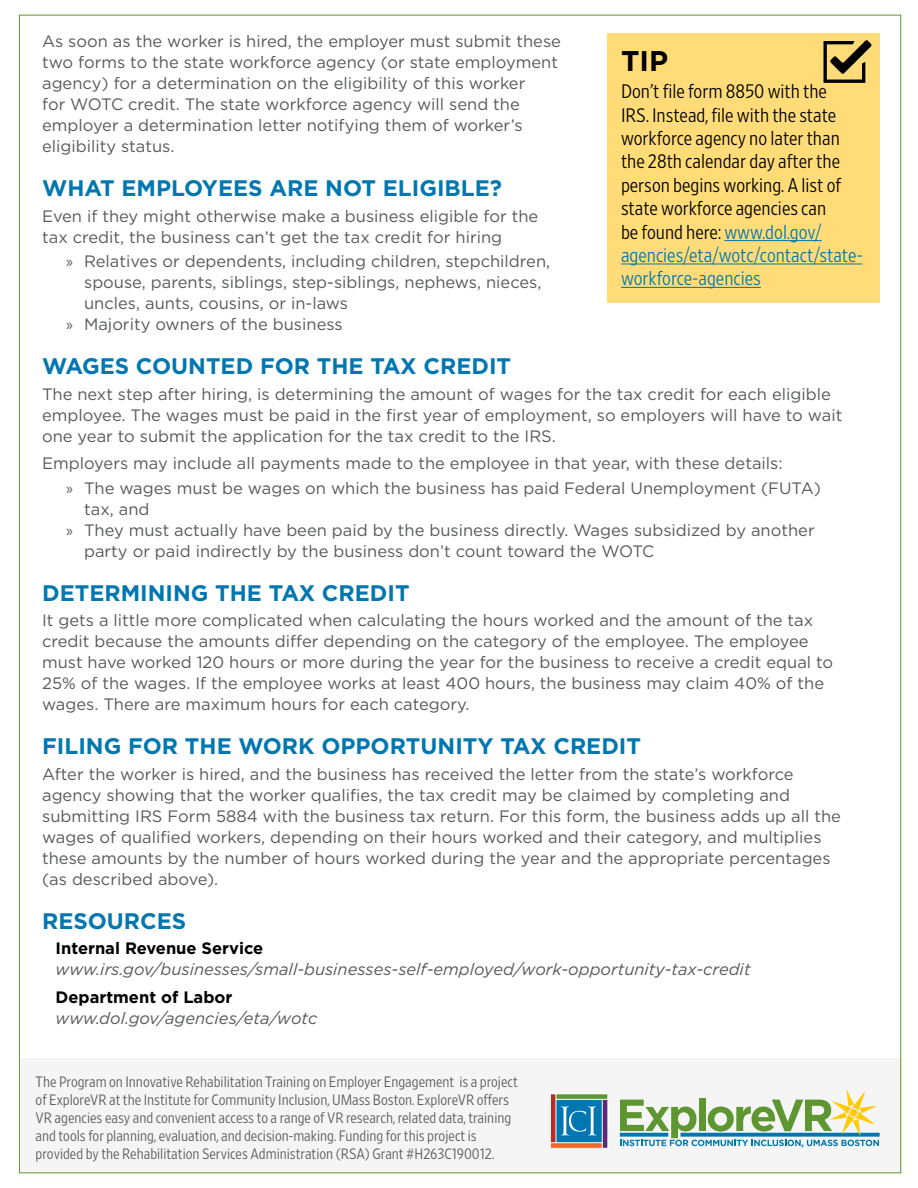
<style>
.page{position:relative;width:918px;height:1188px;background:#fff}
.page>*{position:absolute;margin:0;border:0;box-sizing:border-box;transform-origin:0 0}
.t1{font:700 28.5px "Gotham HTF";color:#000}
.t2{font:700 22.5px "Gotham HTF";color:#0077b0}
.sidebar_text{font:300 19.5px/23.4px "Retina Narrow";color:#000}
.body_text{font:16.5px/21px "Gotham HTF";color:#58595b}
.resource_url{font:italic 16.5px "Gotham HTF";color:#58595b}
.body_text__03_space{font:16.5px/21px "Gotham HTF";color:#58595b}
.resource{font:700 16.5px "Gotham HTF";color:#000}
.sidebar_text-2{font:300 15px/18px "Retina Narrow";color:#58595b}
.s1{font-family:"Myriad Pro"}
.s2{color:#0077b0}
</style>
<div class="page">
<div style="left:19px;top:1058px;width:882px;height:115px;background:#f6f5f5"></div>
<svg style="left:620px;top:1090px;width:259px;height:58px"></svg>
<svg style="left:550px;top:1094px;width:58px;height:55px;background:#5c879d"></svg>
<div style="left:608px;top:33px;width:272px;height:270px;background:#ffdc78"></div>
<hr style="left:724px;top:240px;width:98px;height:1px;background:#0077b0">
<hr style="left:621px;top:264px;width:242px;height:1px;background:#0077b0">
<hr style="left:621px;top:287px;width:140px;height:1px;background:#0077b0">
<svg style="left:823px;top:40px;width:49px;height:43px"></svg>
<p class="body_text" style="left:42px;top:31px;width:520px">As soon as the worker is hired, the employer must submit these two forms to the state workforce agency (or state employment agency) for a determination on the eligibility of this worker<br>for WOTC credit. The state workforce agency will send the employer a determination letter notifying them of worker’s eligibility status.</p>
<h1 class="t2" style="left:42px;top:175px;width:461px">WHAT EMPLOYEES ARE NOT ELIGIBLE?</h1>
<p class="body_text__03_space" style="left:42px;top:205px;width:498px">Even if they might otherwise make a business eligible for the tax credit, the business can’t get the tax credit for hiring</p>
<p class="body_text" style="left:84px;top:250px;width:468px;text-indent:-18px"><span class="s1">»</span> Relatives or dependents, including children, stepchildren, spouse, parents, siblings, step-siblings, nephews, nieces, uncles, aunts, cousins, or in-laws</p>
<p class="body_text" style="left:66px;top:313px;width:278px"><span class="s1">»</span> Majority owners of the business</p>
<h1 class="t2" style="left:42px;top:353px;width:471px">WAGES COUNTED FOR THE TAX CREDIT</h1>
<p class="body_text" style="left:42px;top:383px;width:802px">The next step after hiring, is determining the amount of wages for the tax credit for each eligible employee. The wages must be paid in the first year of employment, so employers will have to wait one year to submit the application for the tax credit to the IRS.</p>
<p class="body_text" style="left:42px;top:453px;width:742px">Employers may include all payments made to the employee in that year, with these details:</p>
<p class="body_text" style="left:84px;top:477px;width:738px;text-indent:-18px"><span class="s1">»</span> The wages must be wages on which the business has paid Federal Unemployment (FUTA) tax, and</p>
<p class="body_text" style="left:84px;top:519px;width:732px;text-indent:-18px"><span class="s1">»</span> They must actually have been paid by the business directly. Wages subsidized by another party or paid indirectly by the business don’t count toward the WOTC</p>
<h1 class="t2" style="left:42px;top:580px;width:369px">DETERMINING THE TAX CREDIT</h1>
<p class="body_text" style="left:42px;top:610px;width:793px">It gets a little more complicated when calculating the hours worked and the amount of the tax credit because the amounts differ depending on the category of the employee. The employee must have worked 120 hours or more during the year for the business to receive a credit equal to 25% of the wages. If the employee works at least 400 hours, the business may claim 40% of the wages. There are maximum hours for each category.</p>
<h1 class="t2" style="left:42px;top:733px;width:601px">FILING FOR THE WORK OPPORTUNITY TAX CREDIT</h1>
<p class="body_text" style="left:42px;top:763px;width:800px">After the worker is hired, and the business has received the letter from the state’s workforce agency showing that the worker qualifies, the tax credit may be claimed by completing and submitting IRS Form 5884 with the business tax return. For this form, the business adds up all the wages of qualified workers, depending on their hours worked and their category, and multiplies these amounts by the number of hours worked during the year and the appropriate percentages (as described above).</p>
<h1 class="t2" style="left:42px;top:908px;width:146px">RESOURCES</h1>
<p class="resource" style="left:56px;top:939px;width:209px">Internal Revenue Service</p>
<p class="resource_url" style="left:56px;top:960px;width:697px">www.irs.gov/businesses/small-businesses-self-employed/work-opportunity-tax-credit</p>
<p class="resource" style="left:56px;top:988px;width:178px">Department of Labor</p>
<p class="resource_url" style="left:56px;top:1009px;width:263px">www.dol.gov/agencies/eta/wotc</p>
<h1 class="t1" style="left:621px;top:44px;width:49px">TIP</h1>
<p class="sidebar_text" style="left:621px;top:79px;width:243px">Don’t file form 8850 with the<br>IRS. Instead, file with the state workforce agency no later than the 28th calendar day after the person begins working. A list of state workforce agencies can<br>be found here: <span class="s2">www.dol.gov/ agencies/eta/wotc/contact/state&shy;workforce-agencies</span></p>
<p class="sidebar_text-2" style="left:36px;top:1073px;width:484px">The Program on Innovative Rehabilitation Training on Employer Engagement is a project of ExploreVR at the Institute for Community Inclusion, UMass Boston. ExploreVR offers VR agencies easy and convenient access to a range of VR research, related data, training and tools for planning, evaluation, and decision-making. Funding for this project is provided by the Rehabilitation Services Administration (RSA) Grant #H263C190012.</p>
</div>
